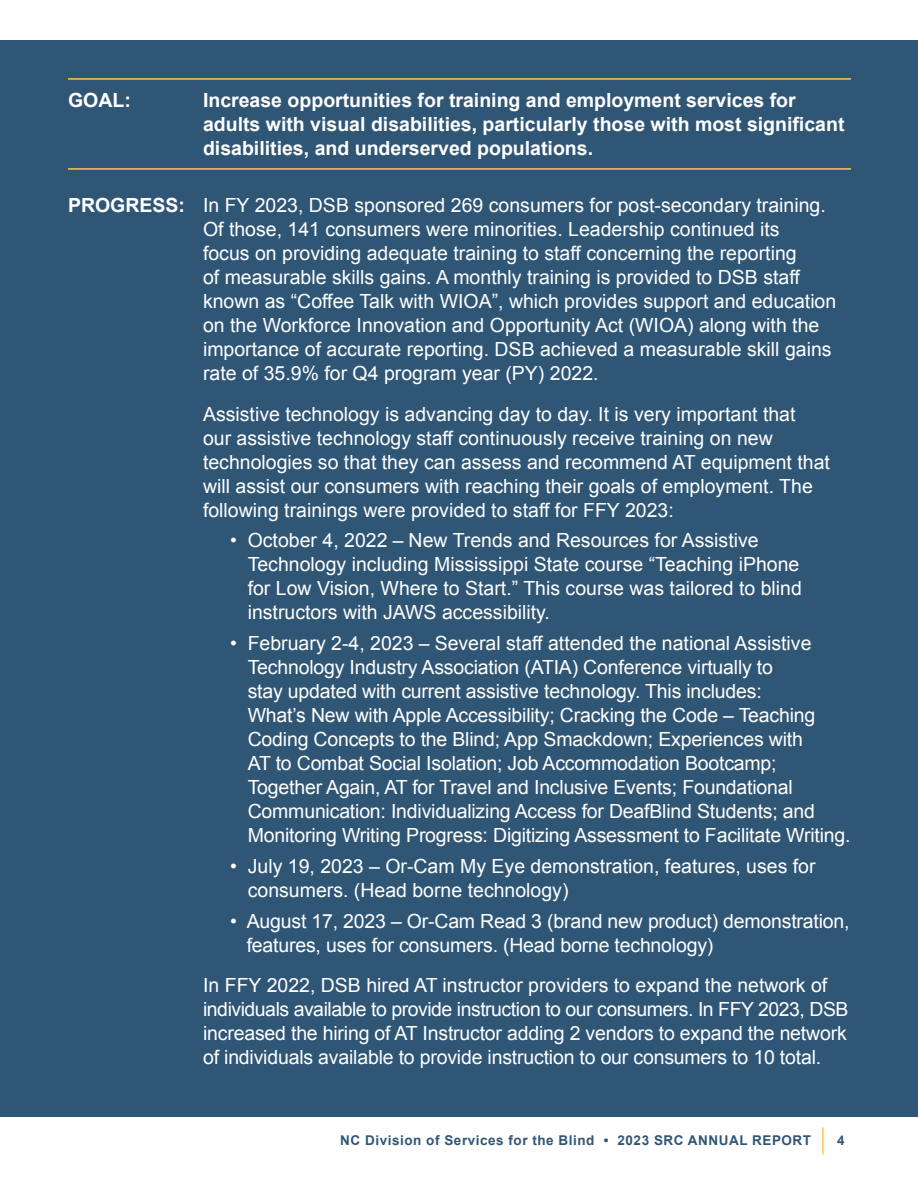
<style>
.page{position:relative;width:918px;height:1188px;background:#fff}
.page>*{position:absolute;margin:0;border:0;box-sizing:border-box;transform-origin:0 0}
.t1{font:19.5px/24px "Arial";color:#fff}
.t2{font:700 19.5px/24px "Arial";color:#fff}
.t3{font:700 13.5px "Arial";letter-spacing:.04em;color:#305676}
.s1{font-weight:700}
</style>
<div class="page">
<hr style="left:822px;top:1128px;width:2px;height:27px;background:#f7cb4f">
<div style="left:0;top:40px;width:918px;height:1077px;background:#305676"></div>
<hr style="left:68px;top:78px;width:783px;height:2px;background:#f7cb4f">
<hr style="left:68px;top:168px;width:783px;height:2px;background:#f7cb4f">
<p class="t2" style="left:68px;top:89px;width:64px">GOAL:</p>
<p class="t2" style="left:203px;top:89px;width:643px">Increase opportunities for training and employment services for adults with visual disabilities, particularly those with most significant disabilities, and underserved populations.</p>
<p class="t1" style="left:203px;top:194px;width:635px;text-indent:-135px"><span class="s1">PROGRESS:</span> In FY 2023, DSB sponsored 269 consumers for post-secondary training.<br>Of those, 141 consumers were minorities. Leadership continued its<br>focus on providing adequate training to staff concerning the reporting<br>of measurable skills gains. A monthly training is provided to DSB staff known as “Coffee Talk with WIOA”, which provides support and education on the Workforce Innovation and Opportunity Act (WIOA) along with the importance of accurate reporting. DSB achieved a measurable skill gains rate of 35.9% for Q4 program year (PY) 2022.</p>
<p class="t1" style="left:203px;top:402px;width:628px">Assistive technology is advancing day to day. It is very important that<br>our assistive technology staff continuously receive training on new technologies so that they can assess and recommend AT equipment that will assist our consumers with reaching their goals of employment. The following trainings were provided to staff for FFY 2023:</p>
<p class="t1" style="left:248px;top:529px;width:556px;text-indent:-18px">• October 4, 2022 – New Trends and Resources for Assistive Technology including Mississippi State course “Teaching iPhone for Low Vision, Where to Start.” This course was tailored to blind instructors with JAWS accessibility.</p>
<p class="t1" style="left:248px;top:632px;width:604px;text-indent:-18px">• February 2-4, 2023 – Several staff attended the national Assistive Technology Industry Association (ATIA) Conference virtually to<br>stay updated with current assistive technology. This includes:<br>What’s New with Apple Accessibility; Cracking the Code – Teaching Coding Concepts to the Blind; App Smackdown; Experiences with<br>AT to Combat Social Isolation; Job Accommodation Bootcamp; Together Again, AT for Travel and Inclusive Events; Foundational Communication: Individualizing Access for DeafBlind Students; and Monitoring Writing Progress: Digitizing Assessment to Facilitate Writing.</p>
<p class="t1" style="left:248px;top:854px;width:569px;text-indent:-18px">• July 19, 2023 – Or-Cam My Eye demonstration, features, uses for consumers. (Head borne technology)</p>
<p class="t1" style="left:247px;top:909px;width:604px;text-indent:-17px">• August 17, 2023 – Or-Cam Read 3 (brand new product) demonstration, features, uses for consumers. (Head borne technology)</p>
<p class="t1" style="left:203px;top:973px;width:647px">In FFY 2022, DSB hired AT instructor providers to expand the network of individuals available to provide instruction to our consumers. In FFY 2023, DSB increased the hiring of AT Instructor adding 2 vendors to expand the network of individuals available to provide instruction to our consumers to 10 total.</p>
<p class="t3" style="left:340px;top:1131px;width:472px">NC Division of Services for the Blind • 2023 SRC ANNUAL REPORT</p>
<p class="t3" style="left:837px;top:1131px;width:9px">4</p>
</div>
